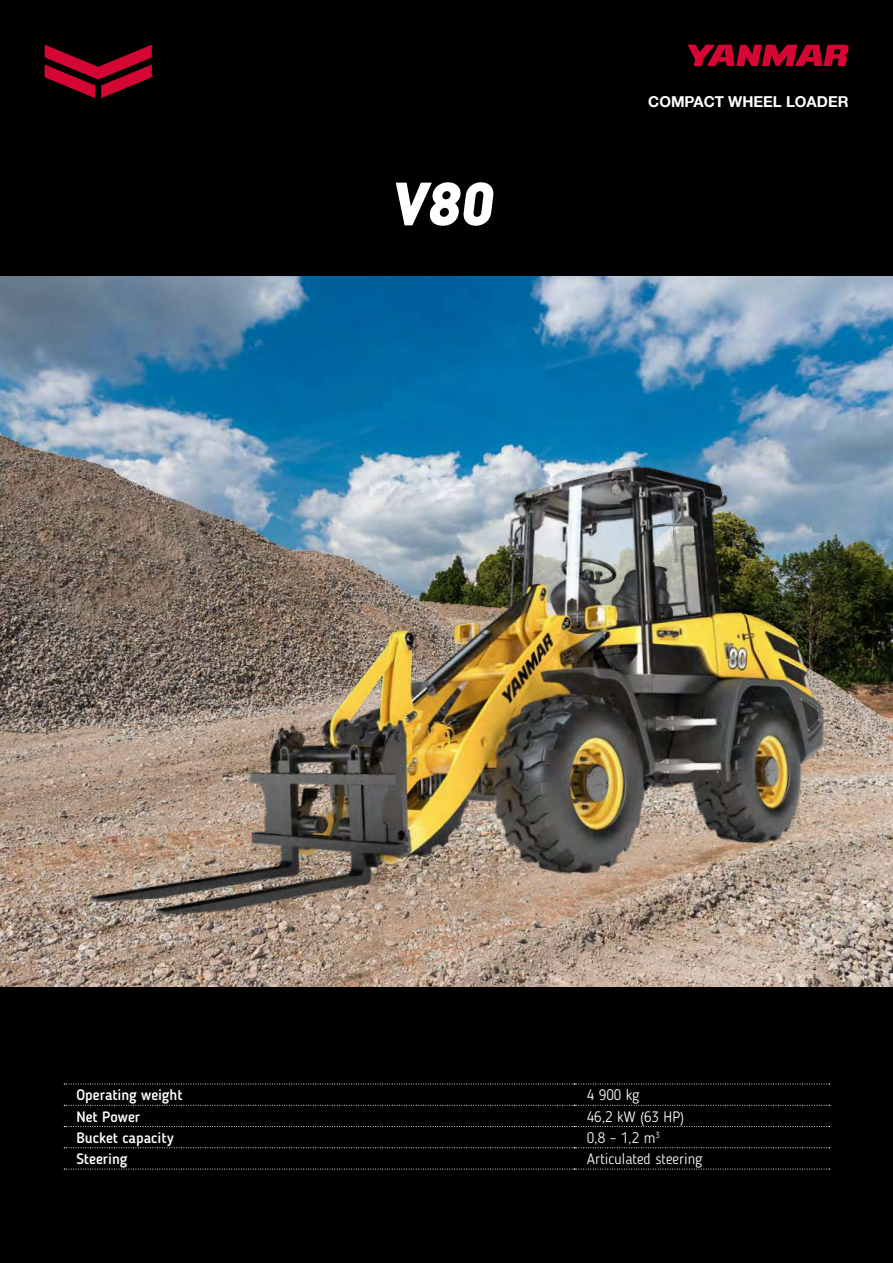
<style>
.page{position:relative;width:893px;height:1263px;background:#000}
.page>*{position:absolute;margin:0;border:0;box-sizing:border-box;transform-origin:0 0}
.t1{font:900 60px "DINOT";color:#fff}
.t2{font:300 15px "Blogger Sans";color:#fff}
.t3{font:500 15px "Blogger Sans";color:#fff}
.t4{font:700 15px "Helvetica Neue LT Com";color:#fff}
</style>
<div class="page">
<svg style="left:688px;top:45px;width:160px;height:21px"></svg>
<svg style="left:45px;top:45px;width:107px;height:53px"></svg>
<svg style="left:64px;top:1084px;width:766px;height:1px"></svg>
<svg style="left:64px;top:1105px;width:766px;height:1px"></svg>
<svg style="left:64px;top:1126px;width:766px;height:1px"></svg>
<svg style="left:64px;top:1147px;width:766px;height:1px"></svg>
<svg style="left:64px;top:1169px;width:766px;height:1px"></svg>
<img style="left:0;top:277px;width:893px;height:709px">
<img style="left:67px;top:453px;width:768px;height:478px">
<h1 class="t1" style="left:390px;top:163px;width:113px">V80</h1>
<p class="t4" style="left:648px;top:92px;width:202px">COMPACT WHEEL LOADER</p>
<p class="t3" style="left:77px;top:1086px;width:108px">Operating weight</p>
<p class="t2" style="left:587px;top:1086px;width:54px">4 900 kg</p>
<p class="t3" style="left:77px;top:1107px;width:65px">Net Power</p>
<p class="t2" style="left:587px;top:1107px;width:99px">46,2 kW (63 HP)</p>
<p class="t3" style="left:77px;top:1128px;width:99px">Bucket capacity</p>
<p class="t2" style="left:587px;top:1129px;width:74px">0,8 – 1,2 m<sup>3</sup></p>
<p class="t3" style="left:77px;top:1150px;width:53px">Steering</p>
<p class="t2" style="left:587px;top:1150px;width:117px">Articulated steering</p>
</div>
